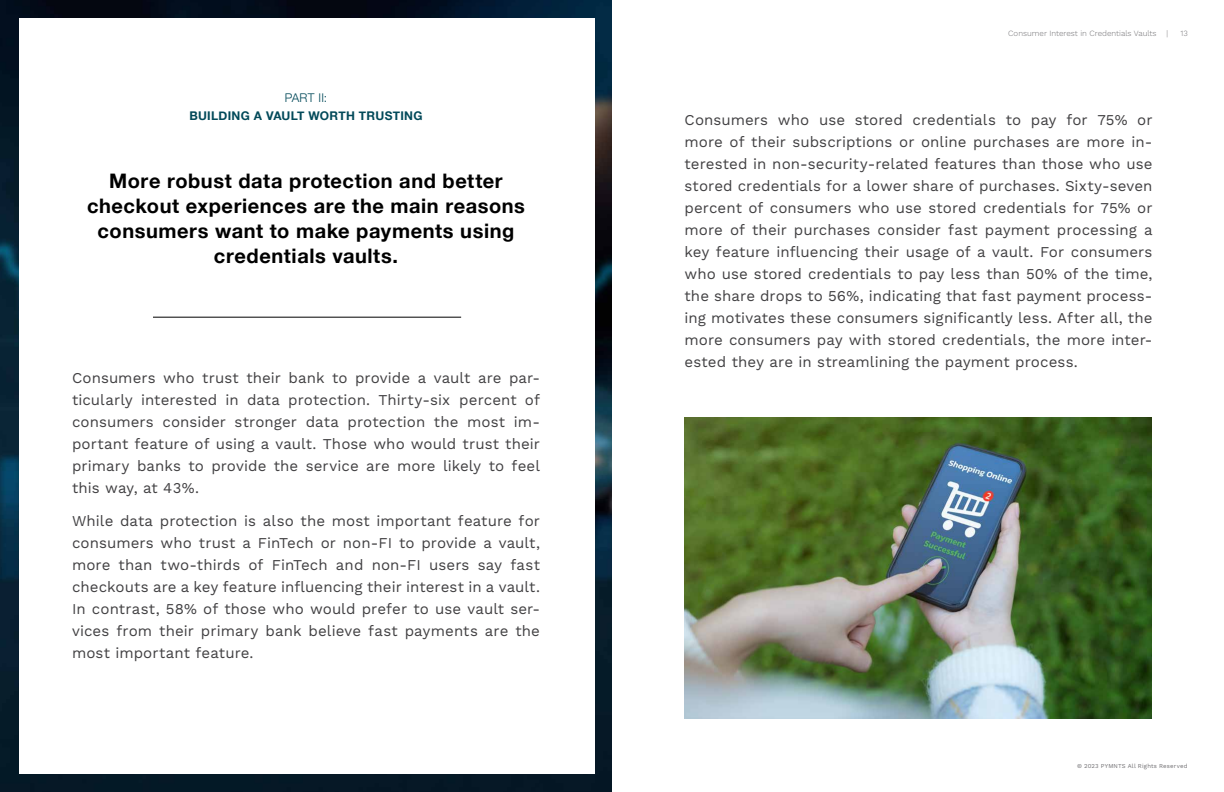
<style>
.page{position:relative;width:1224px;height:792px;background:#fff}
.page>*{position:absolute;margin:0;border:0;box-sizing:border-box;transform-origin:0 0}
.KF_Main{font:700 20px/25px "Helvetica Neue";letter-spacing:.03em;color:#000;text-align:center}
.Body{font:15px/22px "Work Sans";letter-spacing:.005em;color:#414042;text-align:justify}
.KF_Main-2{font:700 12px/18px "Helvetica Neue";letter-spacing:.025em;color:#024959;text-align:center}
.t1{font:300 8px "Work Sans";color:#717073}
.t2{font:6px "Work Sans";letter-spacing:.03em;color:#717073}
.s1{font-weight:300}
</style>
<div class="page">
<img style="left:0;top:0;width:612px;height:792px">
<div style="left:19px;top:18px;width:576px;height:756px;background:#fff"></div>
<hr style="left:153px;top:317px;width:308px;height:1px;background:#000">
<img style="left:684px;top:418px;width:468px;height:301px">
<p class="KF_Main-2" style="left:189px;top:89px;width:235px"><span class="s1">PART II:<br></span>BUILDING A VAULT WORTH TRUSTING</p>
<p class="KF_Main" style="left:87px;top:169px;width:439px">More robust data protection and better checkout experiences are the main reasons consumers want to make payments using credentials vaults.</p>
<p class="Body" style="left:72px;top:367px;width:470px">Consumers who trust their bank to provide a vault are par&shy;ticularly interested in data protection. Thirty-six percent of consumers consider stronger data protection the most im&shy;portant feature of using a vault. Those who would trust their primary banks to provide the service are more likely to feel this way, at 43%.</p>
<p class="Body" style="left:72px;top:510px;width:470px">While data protection is also the most important feature for consumers who trust a FinTech or non-FI to provide a vault, more than two-thirds of FinTech and non-FI users say fast checkouts are a key feature influencing their interest in a vault.<br>In contrast, 58% of those who would prefer to use vault ser&shy;vices from their primary bank believe fast payments are the most important feature.</p>
<p class="t1" style="left:1008px;top:29px;width:150px">Consumer Interest in Credentials Vaults</p>
<p class="t1" style="left:1167px;top:29px;width:3px">|</p>
<p class="t1" style="left:1181px;top:29px;width:9px">13</p>
<p class="Body" style="left:684px;top:110px;width:470px">Consumers who use stored credentials to pay for 75% or more of their subscriptions or online purchases are more in&shy;terested in non-security-related features than those who use stored credentials for a lower share of purchases. Sixty-seven percent of consumers who use stored credentials for 75% or more of their purchases consider fast payment processing a key feature influencing their usage of a vault. For consumers who use stored credentials to pay less than 50% of the time, the share drops to 56%, indicating that fast payment process&shy;ing motivates these consumers significantly less. After all, the more consumers pay with stored credentials, the more inter&shy;ested they are in streamlining the payment process.</p>
<p class="t2" style="left:1077px;top:762px;width:112px">© 2023 PYMNTS All Rights Reserved</p>
</div>
